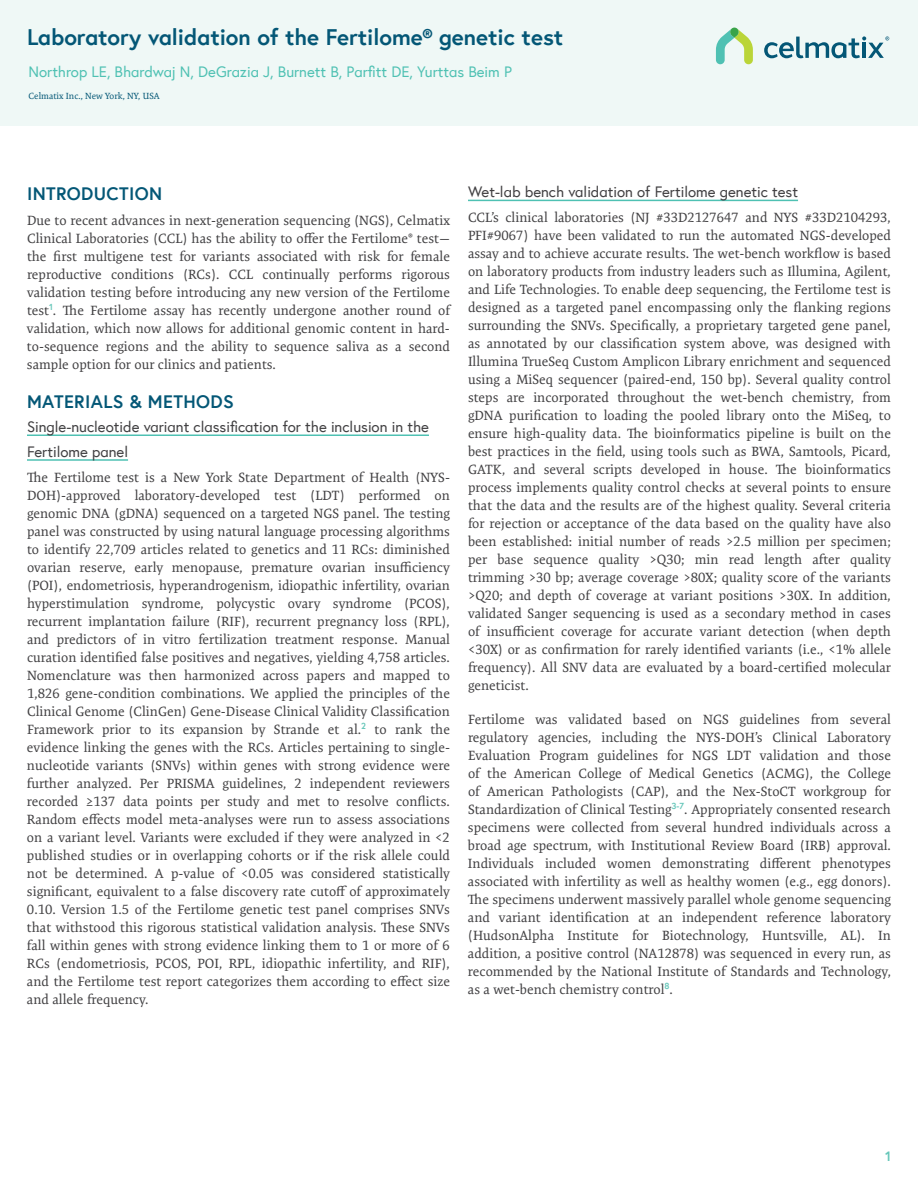
<style>
.page{position:relative;width:918px;height:1188px;background:#fff}
.page>*{position:absolute;margin:0;border:0;box-sizing:border-box;transform-origin:0 0}
.t1{font:700 22.5px "Europa";color:#045776}
.t2{font:700 18px "Europa";letter-spacing:.02em;color:#045776}
.t3{font:15px/24.8px "Europa";color:#414042}
.t4{font:15px "Europa";color:#4fc1b3}
.t5{font:13.5px/18px "Expo Serif Pro";color:#414042;text-align:justify}
.t6{font:700 13.5px "Europa";color:#65c6b9}
.t7{font:9px "Expo Serif Pro";color:#045776}
</style>
<div class="page">
<div style="left:0;top:0;width:918px;height:125px;background:#eff8f6"></div>
<hr style="left:27px;top:434px;width:402px;height:2px;background:#4fc1b3">
<hr style="left:27px;top:459px;width:101px;height:2px;background:#4fc1b3">
<hr style="left:468px;top:200px;width:330px;height:1px;background:#4fc1b3">
<svg style="left:716px;top:28px;width:37px;height:36px"></svg>
<svg style="left:764px;top:36px;width:125px;height:22px"></svg>
<h1 class="t1" style="left:27px;top:22px;width:538px">Laboratory validation of the Fertilome® genetic test</h1>
<p class="t4" style="left:28px;top:62px;width:485px">Northrop LE, Bhardwaj N, DeGrazia J, Burnett B, Parfitt DE, Yurttas Beim P</p>
<p class="t7" style="left:28px;top:91px;width:133px">Celmatix Inc., New York, NY, USA</p>
<h2 class="t2" style="left:27px;top:181px;width:137px">INTRODUCTION</h2>
<p class="t5" style="left:27px;top:211px;width:425px">Due to recent advances in next-generation sequencing (NGS), Celmatix Clinical Laboratories (CCL) has the ability to offer the Fertilome® test— the first multigene test for variants associated with risk for female reproductive conditions (RCs). CCL continually performs rigorous validation testing before introducing any new version of the Fertilome test<sup>1</sup>. The Fertilome assay has recently undergone another round of validation, which now allows for additional genomic content in hard&shy;to-sequence regions and the ability to sequence saliva as a second sample option for our clinics and patients.</p>
<h2 class="t2" style="left:27px;top:389px;width:208px">MATERIALS &amp; METHODS</h2>
<p class="t3" style="left:27px;top:414px;width:403px">Single-nucleotide variant classification for the inclusion in the<br>Fertilome panel</p>
<p class="t5" style="left:27px;top:468px;width:425px">The Fertilome test is a New York State Department of Health (NYS-DOH)-approved laboratory-developed test (LDT) performed on genomic DNA (gDNA) sequenced on a targeted NGS panel. The testing panel was constructed by using natural language processing algorithms to identify 22,709 articles related to genetics and 11 RCs: diminished ovarian reserve, early menopause, premature ovarian insufficiency (POI), endometriosis, hyperandrogenism, idiopathic infertility, ovarian hyperstimulation syndrome, polycystic ovary syndrome (PCOS), recurrent implantation failure (RIF), recurrent pregnancy loss (RPL), and predictors of in vitro fertilization treatment response. Manual curation identified false positives and negatives, yielding 4,758 articles.<br>Nomenclature was then harmonized across papers and mapped to 1,826 gene-condition combinations. We applied the principles of the Clinical Genome (ClinGen) Gene-Disease Clinical Validity Classification Framework prior to its expansion by Strande et al.<sup>2</sup> to rank the evidence linking the genes with the RCs. Articles pertaining to single&shy;nucleotide variants (SNVs) within genes with strong evidence were further analyzed. Per PRISMA guidelines, 2 independent reviewers recorded ≥137 data points per study and met to resolve conflicts.<br>Random effects model meta-analyses were run to assess associations on a variant level. Variants were excluded if they were analyzed in &lt;2 published studies or in overlapping cohorts or if the risk allele could not be determined. A p-value of &lt;0.05 was considered statistically significant, equivalent to a false discovery rate cutoff of approximately 0.10. Version 1.5 of the Fertilome genetic test panel comprises SNVs that withstood this rigorous statistical validation analysis. These SNVs fall within genes with strong evidence linking them to 1 or more of 6<br>RCs (endometriosis, PCOS, POI, RPL, idiopathic infertility, and RIF), and the Fertilome test report categorizes them according to effect size and allele frequency.</p>
<p class="t3" style="left:468px;top:180px;width:332px">Wet-lab bench validation of Fertilome genetic test</p>
<p class="t5" style="left:468px;top:209px;width:425px">CCL’s clinical laboratories (NJ #33D2127647 and NYS #33D2104293, PFI#9067) have been validated to run the automated NGS-developed assay and to achieve accurate results. The wet-bench workflow is based on laboratory products from industry leaders such as Illumina, Agilent, and Life Technologies. To enable deep sequencing, the Fertilome test is designed as a targeted panel encompassing only the flanking regions surrounding the SNVs. Specifically, a proprietary targeted gene panel, as annotated by our classification system above, was designed with Illumina TrueSeq Custom Amplicon Library enrichment and sequenced using a MiSeq sequencer (paired-end, 150 bp). Several quality control steps are incorporated throughout the wet-bench chemistry, from gDNA purification to loading the pooled library onto the MiSeq, to ensure high-quality data. The bioinformatics pipeline is built on the best practices in the field, using tools such as BWA, Samtools, Picard, GATK, and several scripts developed in house. The bioinformatics process implements quality control checks at several points to ensure that the data and the results are of the highest quality. Several criteria for rejection or acceptance of the data based on the quality have also been established: initial number of reads &gt;2.5 million per specimen; per base sequence quality &gt;Q30; min read length after quality trimming &gt;30 bp; average coverage &gt;80X; quality score of the variants &gt;Q20; and depth of coverage at variant positions &gt;30X. In addition, validated Sanger sequencing is used as a secondary method in cases of insufficient coverage for accurate variant detection (when depth &lt;30X) or as confirmation for rarely identified variants (i.e., &lt;1% allele frequency). All SNV data are evaluated by a board-certified molecular geneticist.</p>
<p class="t5" style="left:468px;top:710px;width:425px">Fertilome was validated based on NGS guidelines from several regulatory agencies, including the NYS-DOH’s Clinical Laboratory Evaluation Program guidelines for NGS LDT validation and those of the American College of Medical Genetics (ACMG), the College of American Pathologists (CAP), and the Nex-StoCT workgroup for Standardization of Clinical Testing<sup>3-7</sup>. Appropriately consented research specimens were collected from several hundred individuals across a broad age spectrum, with Institutional Review Board (IRB) approval.<br>Individuals included women demonstrating different phenotypes associated with infertility as well as healthy women (e.g., egg donors).<br>The specimens underwent massively parallel whole genome sequencing and variant identification at an independent reference laboratory (HudsonAlpha Institute for Biotechnology, Huntsville, AL). In addition, a positive control (NA12878) was sequenced in every run, as recommended by the National Institute of Standards and Technology, as a wet-bench chemistry control<sup>8</sup>.</p>
<p class="t6" style="left:885px;top:1147px;width:7px">1</p>
</div>
